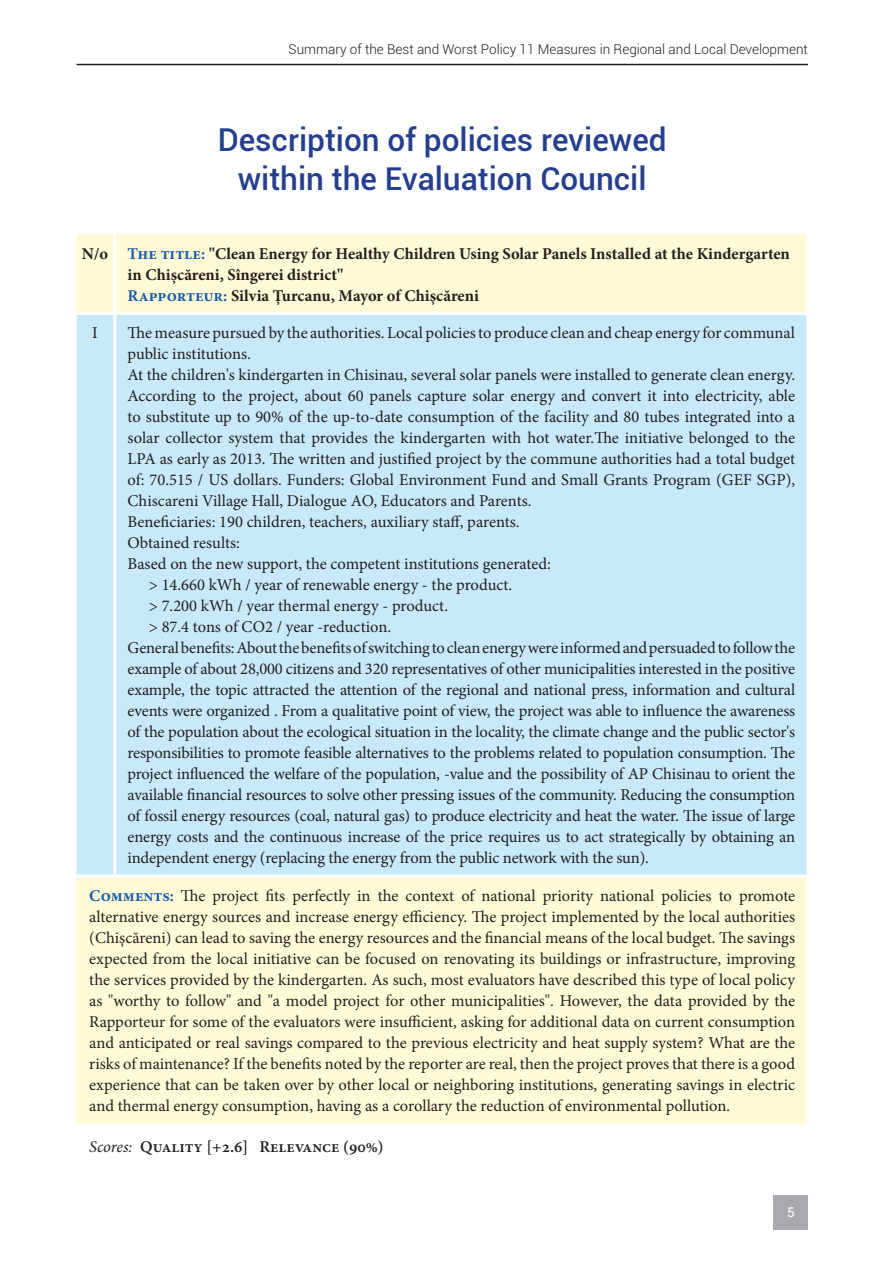
<style>
.page{position:relative;width:893px;height:1263px;background:#fff}
.page>*{position:absolute;margin:0;border:0;box-sizing:border-box;transform-origin:0 0}
.t1{font:500 31.5px/38.8px "Roboto";color:#253f8e;text-align:center}
.t2{font:16.5px/21px "Minion Pro";letter-spacing:-.005em;color:#231f20;text-align:justify}
.t3{font:700 16.5px/21px "Minion Pro";color:#231f20}
.t4{font:600 16.5px "Minion Pro";color:#231f20}
.t5{font:300 13.5px "Roboto";color:#231f20}
.t6{font:13.5px "Roboto";color:#fff}
.s1{color:#185baa}
.s2{font-weight:700;color:#185baa}
.s3{font-weight:400;font-style:italic}
</style>
<div class="page">
<div style="left:774px;top:1195px;width:34px;height:34px;background:#a8aaad"></div>
<hr style="left:77px;top:64px;width:731px;height:1px;background:#231f20">
<div style="left:77px;top:234px;width:729px;height:889px;background:#fffbd6"></div>
<div style="left:77px;top:315px;width:729px;height:559px;background:#c7e9f9"></div>
<hr style="left:113px;top:234px;width:3px;height:78px;background:#fff">
<hr style="left:77px;top:312px;width:38px;height:3px;background:#fff">
<hr style="left:115px;top:312px;width:694px;height:3px;background:#fff">
<hr style="left:113px;top:315px;width:3px;height:559px;background:#fff">
<hr style="left:77px;top:874px;width:38px;height:3px;background:#fff">
<hr style="left:115px;top:874px;width:694px;height:3px;background:#fff">
<p class="t5" style="left:289px;top:40px;width:521px">Summary of the Best and Worst Policy 11 Measures in Regional and Local Development</p>
<h1 class="t1" style="left:218px;top:119px;width:451px">Description of policies reviewed within the Evaluation Council</h1>
<p class="t3" style="left:128px;top:243px;width:664px;text-indent:-46px">N/o <span class="s1">The title:</span> "Clean Energy for Healthy Children Using Solar Panels Installed at the Kindergarten in Chișcăreni, Sîngerei district"<br><span class="s1">Rapporteur:</span> Silvia Ţurcanu, Mayor of Chişcăreni</p>
<p class="t2" style="left:92px;top:323px;width:7px">I</p>
<p class="t2" style="left:128px;top:323px;width:669px">The measure pursued by the authorities. Local policies to produce clean and cheap energy for communal</p>
<p class="t2" style="left:128px;top:344px;width:125px">public institutions.</p>
<p class="t2" style="left:128px;top:365px;width:669px">At the children's kindergarten in Chisinau, several solar panels were installed to generate clean energy.</p>
<p class="t2" style="left:128px;top:386px;width:669px">According to the project, about 60 panels capture solar energy and convert it into electricity, able</p>
<p class="t2" style="left:128px;top:407px;width:669px">to substitute up to 90% of the up-to-date consumption of the facility and 80 tubes integrated into a</p>
<p class="t2" style="left:128px;top:428px;width:669px">solar collector system that provides the kindergarten with hot water.The initiative belonged to the</p>
<p class="t2" style="left:128px;top:449px;width:669px">LPA as early as 2013. The written and justified project by the commune authorities had a total budget</p>
<p class="t2" style="left:128px;top:470px;width:669px">of: 70.515 / US dollars. Funders: Global Environment Fund and Small Grants Program (GEF SGP),</p>
<p class="t2" style="left:128px;top:491px;width:405px">Chiscareni Village Hall, Dialogue AO, Educators and Parents.</p>
<p class="t2" style="left:128px;top:512px;width:393px">Beneficiaries: 190 children, teachers, auxiliary staff, parents.</p>
<p class="t2" style="left:128px;top:533px;width:114px">Obtained results:</p>
<p class="t2" style="left:128px;top:554px;width:425px">Based on the new support, the competent institutions generated:</p>
<p class="t2" style="left:149px;top:575px;width:365px">&gt; 14.660 kWh / year of renewable energy - the product.</p>
<p class="t2" style="left:149px;top:596px;width:301px">&gt; 7.200 kWh / year thermal energy - product.</p>
<p class="t2" style="left:149px;top:617px;width:244px">&gt; 87.4 tons of CO2 / year -reduction.</p>
<p class="t2" style="left:128px;top:638px;width:669px">General benefits: About the benefits of switching to clean energy were informed and persuaded to follow the</p>
<p class="t2" style="left:128px;top:659px;width:669px">example of about 28,000 citizens and 320 representatives of other municipalities interested in the positive</p>
<p class="t2" style="left:128px;top:680px;width:669px">example, the topic attracted the attention of the regional and national press, information and cultural</p>
<p class="t2" style="left:128px;top:701px;width:669px">events were organized . From a qualitative point of view, the project was able to influence the awareness</p>
<p class="t2" style="left:128px;top:722px;width:669px">of the population about the ecological situation in the locality, the climate change and the public sector's</p>
<p class="t2" style="left:128px;top:743px;width:669px">responsibilities to promote feasible alternatives to the problems related to population consumption. The</p>
<p class="t2" style="left:128px;top:764px;width:669px">project influenced the welfare of the population, -value and the possibility of AP Chisinau to orient the</p>
<p class="t2" style="left:128px;top:785px;width:669px">available financial resources to solve other pressing issues of the community. Reducing the consumption</p>
<p class="t2" style="left:128px;top:806px;width:669px">of fossil energy resources (coal, natural gas) to produce electricity and heat the water. The issue of large</p>
<p class="t2" style="left:128px;top:827px;width:669px">energy costs and the continuous increase of the price requires us to act strategically by obtaining an</p>
<p class="t2" style="left:128px;top:848px;width:523px">independent energy (replacing the energy from the public network with the sun).</p>
<p class="t2" style="left:89px;top:885px;width:708px"><span class="s2">Comments:</span> The project fits perfectly in the context of national priority national policies to promote alternative energy sources and increase energy efficiency. The project implemented by the local authorities (Chişcăreni) can lead to saving the energy resources and the financial means of the local budget. The savings expected from the local initiative can be focused on renovating its buildings or infrastructure, improving the services provided by the kindergarten. As such, most evaluators have described this type of local policy as "worthy to follow" and "a model project for other municipalities". However, the data provided by the Rapporteur for some of the evaluators were insufficient, asking for additional data on current consumption and anticipated or real savings compared to the previous electricity and heat supply system? What are the risks of maintenance? If the benefits noted by the reporter are real, then the project proves that there is a good experience that can be taken over by other local or neighboring institutions, generating savings in electric and thermal energy consumption, having as a corollary the reduction of environmental pollution.</p>
<p class="t4" style="left:89px;top:1135px;width:296px"><span class="s3">Scores:</span> Quality [+2.6] Relevance (90%)</p>
<p class="t6" style="left:787px;top:1202px;width:9px">5</p>
</div>
